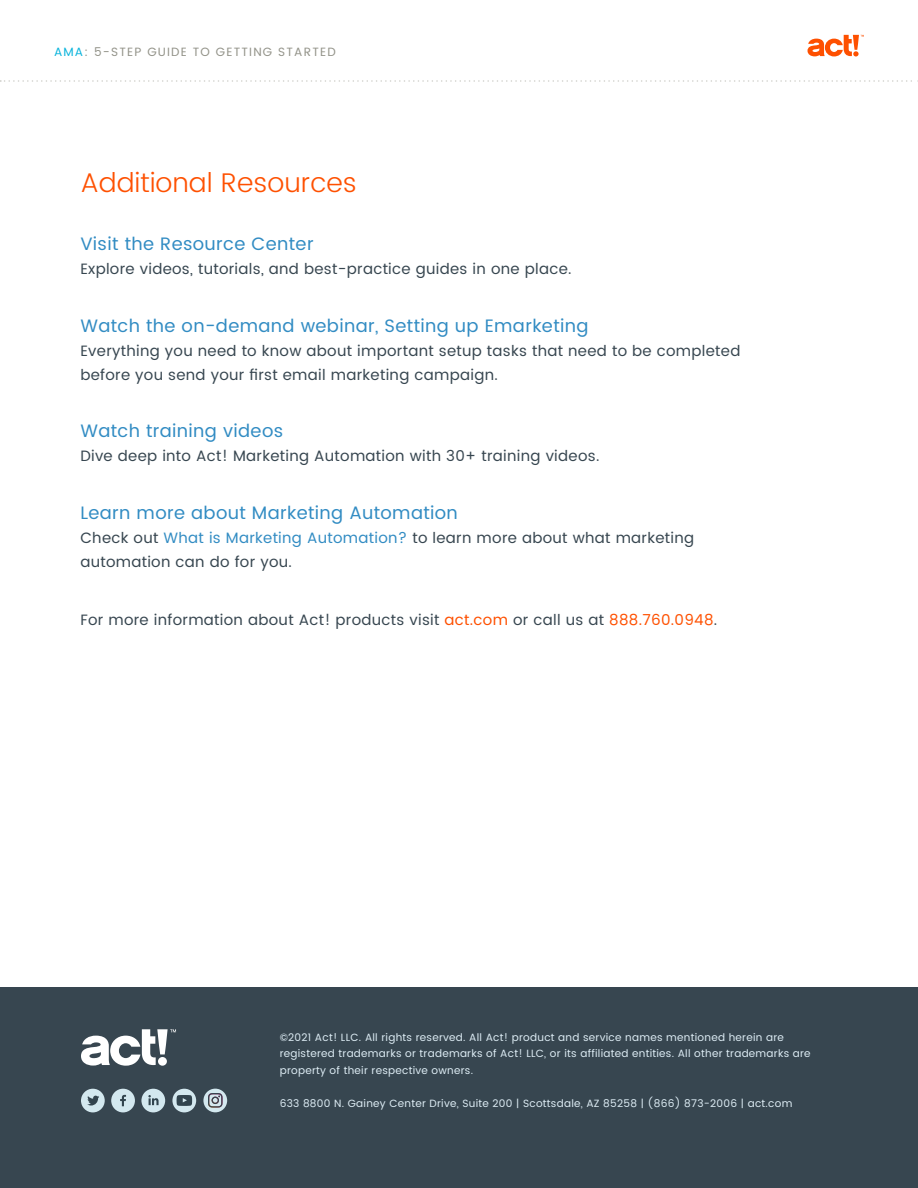
<style>
.page{position:relative;width:918px;height:1188px;background:#fff}
.page>*{position:absolute;margin:0;border:0;box-sizing:border-box;transform-origin:0 0}
.t1{font:300 27px "Poppins";color:#fe5000}
.t2{font:18px "Poppins";letter-spacing:.02em;color:#328cc3}
.t3{font:15px/24px "Poppins";letter-spacing:.02em;color:#374650}
.t4{font:12px "Poppins";letter-spacing:.1em;color:#939389}
.t5{font:10.5px/16.5px "Poppins";letter-spacing:.025em;color:#deedf5}
.s1{color:#0ab4dc}
.s2{color:#328cc3}
.s3{color:#fe5000}
</style>
<div class="page">
<svg style="left:808px;top:35px;width:56px;height:21px"></svg>
<div style="left:0;top:987px;width:918px;height:201px;background:#374650"></div>
<svg style="left:0;top:80px;width:918px;height:2px"></svg>
<div style="left:111px;top:1089px;width:24px;height:23px;background:#d3e8ef;border-radius:50%"></div>
<svg style="left:120px;top:1095px;width:6px;height:11px"></svg>
<div style="left:141px;top:1089px;width:24px;height:23px;background:#d3e8ef;border-radius:50%"></div>
<svg style="left:148px;top:1095px;width:11px;height:10px"></svg>
<div style="left:81px;top:1089px;width:24px;height:23px;background:#d3e8ef;border-radius:50%"></div>
<svg style="left:87px;top:1096px;width:12px;height:10px"></svg>
<div style="left:172px;top:1089px;width:24px;height:23px;background:#d3e8ef;border-radius:50%"></div>
<svg style="left:177px;top:1095px;width:15px;height:11px"></svg>
<div style="left:203px;top:1089px;width:24px;height:23px;background:#d3e8ef;border-radius:50%"></div>
<svg style="left:208px;top:1093px;width:15px;height:15px"></svg>
<svg style="left:81px;top:1029px;width:95px;height:37px"></svg>
<p class="t4" style="left:54px;top:44px;width:283px"><span class="s1">AMA</span>: 5-STEP GUIDE TO GETTING STARTED</p>
<h1 class="t1" style="left:80px;top:163px;width:278px">Additional Resources</h1>
<p class="t2" style="left:80px;top:230px;width:235px">Visit the Resource Center</p>
<p class="t3" style="left:80px;top:257px;width:493px">Explore videos, tutorials, and best-practice guides in one place.</p>
<p class="t2" style="left:80px;top:312px;width:510px">Watch the on-demand webinar, Setting up Emarketing</p>
<p class="t3" style="left:80px;top:339px;width:662px">Everything you need to know about important setup tasks that need to be completed before you send your first email marketing campaign.</p>
<p class="t2" style="left:80px;top:418px;width:204px">Watch training videos</p>
<p class="t3" style="left:80px;top:445px;width:521px">Dive deep into Act! Marketing Automation with 30+ training videos.</p>
<p class="t2" style="left:80px;top:500px;width:379px">Learn more about Marketing Automation</p>
<p class="t3" style="left:80px;top:526px;width:615px">Check out <span class="s2">What is Marketing Automation?</span> to learn more about what marketing automation can do for you.</p>
<p class="t3" style="left:80px;top:608px;width:638px">For more information about Act! products visit <span class="s3">act.com</span> or call us at <span class="s3">888.760.0948</span>.</p>
<p class="t5" style="left:280px;top:1029px;width:533px">©2021 Act! LLC. All rights reserved. All Act! product and service names mentioned herein are registered trademarks or trademarks of Act! LLC, or its affiliated entities. All other trademarks are property of their respective owners.</p>
<p class="t5" style="left:280px;top:1095px;width:514px">633 8800 N. Gainey Center Drive, Suite 200 | Scottsdale, AZ 85258 | (866) 873-2006 | act.com</p>
</div>
